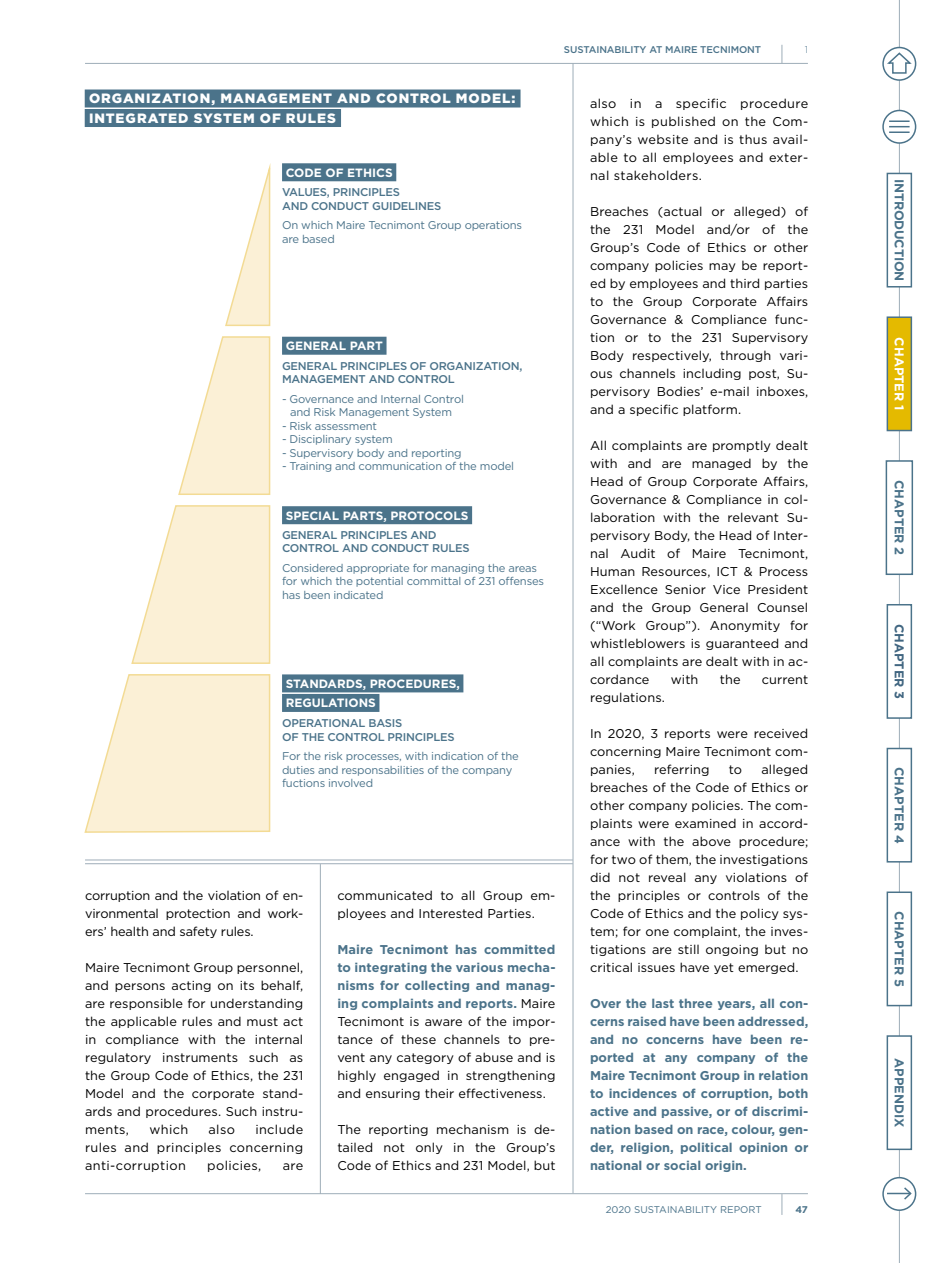
<style>
.page{position:relative;width:927px;height:1263px;background:#fff}
.page>*{position:absolute;margin:0;border:0;box-sizing:border-box;transform-origin:0 0}
.t1{font:900 13.5px/19.5px "Gotham";letter-spacing:.065em;color:#fff}
.t2{font:12.75px/18px "Gotham";letter-spacing:.01em;color:#000;text-align:justify}
.t3{font:700 12.75px/18px "Gotham";color:#4b738a;text-align:justify}
.t4{font:700 12.75px "Gotham";letter-spacing:-.02em;color:#4b738a}
.t5{font:12.75px "Gotham";letter-spacing:.03em;color:#000}
.t6{font:700 12.75px "Gotham";color:#fff}
.t7{font:700 12.75px "Gotham";color:#416681}
.t8{font:700 12px/19.5px "Gotham";color:#fff}
.t9{font:11.25px/13.5px "Gotham";letter-spacing:-.02em;color:#4b738a}
.t10{font:500 11.25px/13.5px "Gotham";letter-spacing:-.02em;color:#4b738a}
.t11{font:500 9.75px "Gotham";letter-spacing:-.01em;color:#4b738a}
.t12{font:9.75px "Gotham";color:#4b738a}
.t13{font:700 9.75px "Gotham";color:#4b738a}
.t14{font:300 9.75px "Gotham";color:#4b738a}
.s1{font-weight:700;color:#4b738a}
</style>
<div class="page">
<hr style="left:320px;top:864px;width:1px;height:330px;background:#9eadb8">
<hr style="left:573px;top:63px;width:1px;height:1130px;background:#9eadb8">
<hr style="left:85px;top:860px;width:488px;height:1px;background:#9eadb8">
<hr style="left:85px;top:863px;width:488px;height:1px;background:#9eadb8">
<hr style="left:85px;top:1193px;width:723px;height:1px;background:#9eadb8">
<hr style="left:85px;top:63px;width:723px;height:1px;background:#9eadb8">
<svg style="left:782px;top:1194px;width:1px;height:21px"></svg>
<svg style="left:782px;top:45px;width:1px;height:18px"></svg>
<svg style="left:84px;top:163px;width:187px;height:670px"></svg>
<div style="left:282px;top:674px;width:181px;height:18px;background:#4b738a"></div>
<div style="left:282px;top:694px;width:97px;height:18px;background:#4b738a"></div>
<div style="left:282px;top:163px;width:114px;height:18px;background:#4b738a"></div>
<div style="left:282px;top:506px;width:190px;height:18px;background:#4b738a"></div>
<div style="left:85px;top:89px;width:436px;height:18px;background:#4b738a"></div>
<div style="left:85px;top:109px;width:256px;height:18px;background:#4b738a"></div>
<div style="left:282px;top:337px;width:105px;height:18px;background:#4b738a"></div>
<hr style="left:899px;top:0;width:1px;height:1263px;background:#9eadb8">
<svg style="left:883px;top:48px;width:33px;height:32px"></svg>
<div style="left:882px;top:47px;width:34px;height:34px;border:2px solid #4b738a;border-radius:50%"></div>
<svg style="left:885px;top:51px;width:27px;height:23px"></svg>
<div style="left:883px;top:110px;width:33px;height:33px;background:#fff;border-radius:50%"></div>
<div style="left:882px;top:110px;width:34px;height:34px;border:2px solid #4b738a;border-radius:50%"></div>
<hr style="left:889px;top:120px;width:21px;height:2px;background:#4b738a">
<svg style="left:889px;top:126px;width:21px;height:1px"></svg>
<hr style="left:889px;top:131px;width:21px;height:2px;background:#4b738a">
<div style="left:886px;top:461px;width:26px;height:113px;background:#fff"></div>
<div style="left:886px;top:460px;width:27px;height:115px;border:2px solid #4b738a"></div>
<div style="left:887px;top:317px;width:24px;height:113px;background:#e4ba00"></div>
<div style="left:887px;top:316px;width:25px;height:115px;border:2px solid #4b738a"></div>
<div style="left:887px;top:605px;width:24px;height:113px;background:#fff"></div>
<div style="left:887px;top:604px;width:25px;height:115px;border:2px solid #4b738a"></div>
<div style="left:887px;top:748px;width:24px;height:114px;background:#fff"></div>
<div style="left:887px;top:748px;width:25px;height:114px;border:2px solid #4b738a"></div>
<div style="left:887px;top:892px;width:24px;height:113px;background:#fff"></div>
<div style="left:887px;top:891px;width:25px;height:115px;border:2px solid #4b738a"></div>
<div style="left:887px;top:1036px;width:24px;height:113px;background:#fff"></div>
<div style="left:887px;top:1035px;width:25px;height:115px;border:2px solid #4b738a"></div>
<div style="left:887px;top:173px;width:24px;height:114px;background:#fff"></div>
<div style="left:887px;top:173px;width:25px;height:114px;border:2px solid #4b738a"></div>
<div style="left:883px;top:1178px;width:33px;height:32px;background:#fff;border-radius:50%"></div>
<div style="left:882px;top:1177px;width:34px;height:34px;border:2px solid #4b738a;border-radius:50%"></div>
<svg style="left:887px;top:1186px;width:26px;height:15px"></svg>
<p class="t11" style="left:564px;top:43px;width:199px">SUSTAINABILITY AT MAIRE TECNIMONT</p>
<p class="t14" style="left:805px;top:43px;width:5px">1</p>
<p class="t1" style="left:89px;top:88px;width:428px">ORGANIZATION, MANAGEMENT AND CONTROL MODEL:<br>INTEGRATED SYSTEM OF RULES</p>
<p class="t8" style="left:286px;top:163px;width:109px">CODE OF ETHICS</p>
<p class="t10" style="left:282px;top:185px;width:161px">VALUES, PRINCIPLES<br>AND CONDUCT GUIDELINES</p>
<p class="t9" style="left:282px;top:218px;width:242px">On which Maire Tecnimont Group operations are based</p>
<p class="t8" style="left:286px;top:336px;width:99px">GENERAL PART</p>
<p class="t10" style="left:282px;top:359px;width:242px">GENERAL PRINCIPLES OF ORGANIZATION,<br>MANAGEMENT AND CONTROL</p>
<p class="t9" style="left:282px;top:392px;width:183px;text-align:center">- Governance and Internal Control and Risk Management System</p>
<p class="t9" style="left:282px;top:419px;width:97px">- Risk assessment</p>
<p class="t9" style="left:282px;top:432px;width:112px">- Disciplinary system</p>
<p class="t9" style="left:282px;top:446px;width:181px">- Supervisory body and reporting</p>
<p class="t9" style="left:282px;top:459px;width:233px">- Training and communication of the model</p>
<p class="t8" style="left:286px;top:506px;width:184px">SPECIAL PARTS, PROTOCOLS</p>
<p class="t10" style="left:282px;top:528px;width:189px">GENERAL PRINCIPLES AND<br>CONTROL AND CONDUCT RULES</p>
<p class="t9" style="left:282px;top:561px;width:264px">Considered appropriate for managing the areas for which the potential committal of 231 offenses has been indicated</p>
<p class="t8" style="left:286px;top:674px;width:176px">STANDARDS, PROCEDURES,<br>REGULATIONS</p>
<p class="t10" style="left:282px;top:716px;width:174px">OPERATIONAL BASIS<br>OF THE CONTROL PRINCIPLES</p>
<p class="t9" style="left:282px;top:749px;width:238px">For the risk processes, with indication of the duties and responsabilities of the company fuctions involved</p>
<p class="t2" style="left:85px;top:886px;width:220px">corruption and the violation of en&shy;vironmental protection and work&shy;ers’ health and safety rules.</p>
<p class="t2" style="left:85px;top:958px;width:220px">Maire Tecnimont Group personnel, and persons acting on its behalf, are responsible for understanding the applicable rules and must act in compliance with the internal regulatory instruments such as the Group Code of Ethics, the 231<br>Model and the corporate stand&shy;ards and procedures. Such instru&shy;ments,</p>
<p class="t2" style="left:85px;top:1120px;width:220px;text-indent:170px">include rules and principles concerning anti-corruption</p>
<p class="t2" style="left:149px;top:1120px;width:40px">which</p>
<p class="t2" style="left:209px;top:1120px;width:28px">also</p>
<p class="t5" style="left:207px;top:1157px;width:56px">policies,</p>
<p class="t2" style="left:283px;top:1156px;width:22px">are</p>
<p class="t2" style="left:337px;top:886px;width:220px">communicated to all Group em&shy;ployees and Interested Parties.</p>
<p class="t2" style="left:337px;top:940px;width:220px"><span class="s1">Maire Tecnimont has committed to integrating the various mecha&shy;nisms for collecting and manag&shy;ing complaints and reports.</span> Maire Tecnimont is aware of the impor&shy;tance of these channels to pre&shy;vent any category of abuse and is highly engaged in strengthening and ensuring their effectiveness.</p>
<p class="t2" style="left:337px;top:1120px;width:220px">The reporting mechanism is de&shy;tailed not only in the Group’s Code of Ethics and 231 Model, but</p>
<p class="t2" style="left:590px;top:94px;width:220px">also in a specific procedure which is published on the Com&shy;pany’s website and is thus avail&shy;able to all employees and exter&shy;nal stakeholders.</p>
<p class="t2" style="left:590px;top:202px;width:220px">Breaches (actual or alleged) of the 231 Model and/or of the Group’s Code of Ethics or other company policies may be report&shy;ed by employees and third parties to the Group Corporate Affairs Governance &amp; Compliance func&shy;tion or to the 231 Supervisory Body respectively, through vari&shy;ous channels including post, Su&shy;pervisory Bodies’ e-mail inboxes, and a specific platform.</p>
<p class="t2" style="left:590px;top:436px;width:220px">All complaints are promptly dealt with and are managed by the Head of Group Corporate Affairs, Governance &amp; Compliance in col&shy;laboration with the relevant Su&shy;pervisory Body, the Head of Inter&shy;nal Audit of Maire Tecnimont, Human Resources, ICT &amp; Process Excellence Senior Vice President and the Group General Counsel (“Work Group”). Anonymity for whistleblowers is guaranteed and all complaints are dealt with in ac&shy;cordance</p>
<p class="t2" style="left:671px;top:670px;width:29px">with</p>
<p class="t2" style="left:720px;top:670px;width:22px">the</p>
<p class="t2" style="left:762px;top:670px;width:48px">current</p>
<p class="t2" style="left:590px;top:688px;width:76px">regulations.</p>
<p class="t2" style="left:590px;top:724px;width:220px">In 2020, 3 reports were received concerning Maire Tecnimont com&shy;panies,</p>
<p class="t2" style="left:654px;top:760px;width:57px">referring</p>
<p class="t2" style="left:729px;top:760px;width:15px">to</p>
<p class="t2" style="left:590px;top:760px;width:220px;text-indent:171px">alleged breaches of the Code of Ethics or other company policies. The com&shy;plaints were examined in accord&shy;ance with the above procedure; for two of them, the investigations did not reveal any violations of the principles or controls of the Code of Ethics and the policy sys&shy;tem; for one complaint, the inves&shy;tigations are still ongoing but no critical issues have yet emerged.</p>
<p class="t3" style="left:590px;top:995px;width:220px">Over the last three years, all con&shy;cerns raised have been addressed, and no concerns have been re&shy;ported at any company of the Maire Tecnimont Group in relation to incidences of corruption, both active and passive, or of discrimi&shy;nation based on race, colour, gen&shy;der, religion, political opinion or national or social origin.</p>
<p class="t12" style="left:606px;top:1203px;width:158px">2020 SUSTAINABILITY REPORT</p>
<p class="t13" style="left:795px;top:1203px;width:14px">47</p>
<p class="t4" style="left:908px;top:179px;width:104px;rotate:90deg">INTRODUCTION</p>
<p class="t6" style="left:908px;top:337px;width:74px;rotate:90deg">CHAPTER 1</p>
<p class="t3" style="left:908px;top:480px;width:77px;rotate:90deg">CHAPTER 2</p>
<p class="t7" style="left:908px;top:624px;width:77px;rotate:90deg">CHAPTER 3</p>
<p class="t3" style="left:908px;top:767px;width:78px;rotate:90deg">CHAPTER 4</p>
<p class="t3" style="left:908px;top:911px;width:77px;rotate:90deg">CHAPTER 5</p>
<p class="t3" style="left:908px;top:1058px;width:71px;rotate:90deg">APPENDIX</p>
</div>
